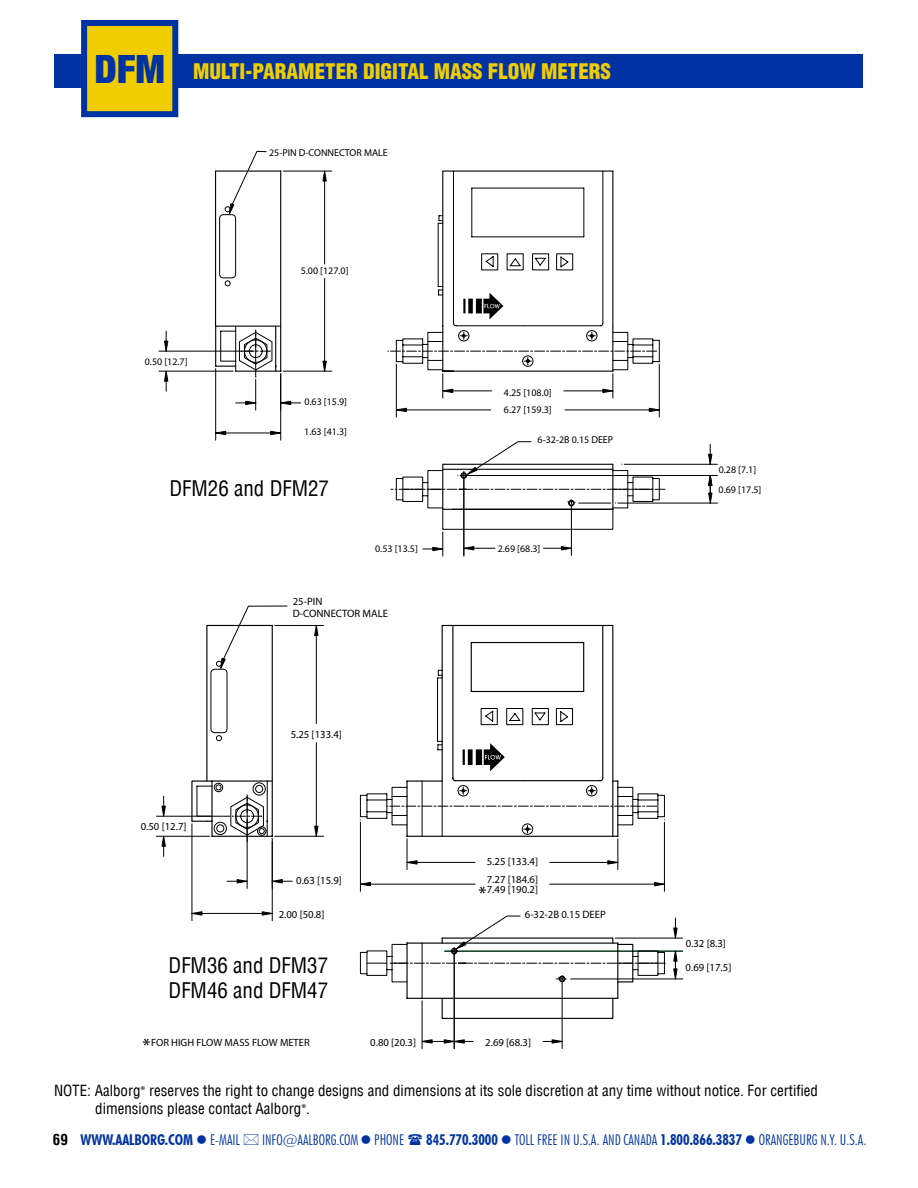
<style>
.page{position:relative;width:918px;height:1188px;background:#fff}
.page>*{position:absolute;margin:0;border:0;box-sizing:border-box;transform-origin:0 0}
.t1{font:condensed 21px/25.2px "Helvetica";color:#000}
.t2{font:900 condensed 21px "Helvetica";color:#f0cc00}
.t3{font:19.5px "Myriad";color:#000}
.t4{font:condensed 15px/18px "Helvetica";color:#000}
.t5{font:300 condensed 14.85px "Futura BT";color:#0033a1}
.t6{font:700 condensed 14.85px "Futura BT";color:#0033a1}
.t7{font:10.65px/17.2px "Myriad";color:#000}
.t8{font:10.5px "Myriad";color:#000}
.t9{font:10.05px "Myriad";color:#000}
.s1{font-family:"Helvetica Neue Black 3";font-weight:400;font-stretch:normal;font-size:39px;color:#0033a1}
.s2{font-family:"Minion Pro";font-stretch:normal}
.s3{font-family:"Helvetica";font-size:15px;color:#000}
.s4{font-weight:300}
.s5{font-weight:700}
</style>
<div class="page">
<hr style="left:159px;top:371px;width:74px;height:1px;background:#000">
<hr style="left:159px;top:351px;width:94px;height:1px;background:#000">
<hr style="left:280px;top:374px;width:1px;height:66px;background:#000">
<hr style="left:215px;top:369px;width:1px;height:71px;background:#000">
<hr style="left:460px;top:475px;width:258px;height:1px;background:#000">
<hr style="left:618px;top:503px;width:100px;height:1px;background:#000">
<hr style="left:624px;top:464px;width:93px;height:1px;background:#000">
<svg style="left:391px;top:441px;width:321px;height:115px"></svg>
<svg style="left:164px;top:151px;width:496px;height:284px"></svg>
<hr style="left:156px;top:816px;width:74px;height:1px;background:#000">
<hr style="left:156px;top:836px;width:53px;height:1px;background:#000">
<hr style="left:571px;top:979px;width:112px;height:1px;background:#000">
<hr style="left:445px;top:951px;width:238px;height:1px;background:#000">
<hr style="left:615px;top:938px;width:68px;height:1px;background:#000">
<svg style="left:162px;top:605px;width:516px;height:444px"></svg>
<div style="left:55px;top:54px;width:808px;height:33px;background:#0033a1"></div>
<div style="left:84px;top:23px;width:91px;height:91px;background:#f0cc00"></div>
<div style="left:81px;top:20px;width:97px;height:97px;border:6px solid #0033a1"></div>
<h1 class="t2" style="left:94px;top:58px;width:518px"><span class="s1">DFM</span> MULTI-PARAMETER DIGITAL MASS FLOW METERS</h1>
<p class="t9" style="left:269px;top:148px;width:120px">25-PIN D-CONNECTOR MALE</p>
<p class="t9" style="left:301px;top:265px;width:49px">5.00 [127.0]</p>
<p class="t9" style="left:145px;top:356px;width:44px">0.50 [12.7]</p>
<p class="t9" style="left:304px;top:397px;width:44px">0.63 [15.9]</p>
<p class="t9" style="left:304px;top:427px;width:44px">1.63 [41.3]</p>
<h1 class="t1" style="left:169px;top:477px;width:161px">DFM26 and DFM27</h1>
<p class="t9" style="left:504px;top:387px;width:49px">4.25 [108.0]</p>
<p class="t9" style="left:504px;top:405px;width:49px">6.27 [159.3]</p>
<p class="t9" style="left:538px;top:435px;width:77px">6-32-2B 0.15 DEEP</p>
<p class="t9" style="left:375px;top:544px;width:44px">0.53 [13.5]</p>
<p class="t9" style="left:498px;top:543px;width:44px">2.69 [68.3]</p>
<p class="t7" style="left:293px;top:596px;width:97px;line-height:11.7px">25-PIN<br>D-CONNECTOR MALE</p>
<p class="t7" style="left:291px;top:726px;width:53px">5.25 [133.4]</p>
<p class="t7" style="left:141px;top:819px;width:47px">0.50 [12.7]</p>
<p class="t7" style="left:296px;top:873px;width:47px">0.63 [15.9]</p>
<p class="t7" style="left:279px;top:906px;width:47px">2.00 [50.8]</p>
<h1 class="t1" style="left:169px;top:954px;width:161px">DFM36 and DFM37<br>DFM46 and DFM47</h1>
<h2 class="t3" style="left:142px;top:1036px;width:10px">*</h2>
<p class="t8" style="left:151px;top:1038px;width:160px">FOR HIGH FLOW MASS FLOW METER</p>
<p class="t7" style="left:370px;top:1034px;width:47px">0.80 [20.3]</p>
<p class="t7" style="left:487px;top:854px;width:53px">5.25 [133.4]<br>7.27 [184.6]</p>
<p class="t7" style="left:487px;top:881px;width:53px">7.49 [190.2]</p>
<h2 class="t3" style="left:478px;top:884px;width:10px">*</h2>
<p class="t7" style="left:525px;top:906px;width:82px">6-32-2B 0.15 DEEP</p>
<p class="t7" style="left:485px;top:1034px;width:47px">2.69 [68.3]</p>
<p class="t9" style="left:719px;top:465px;width:39px">0.28 [7.1]</p>
<p class="t9" style="left:719px;top:485px;width:44px">0.69 [17.5]</p>
<p class="t7" style="left:686px;top:936px;width:42px">0.32 [8.3]</p>
<p class="t7" style="left:686px;top:959px;width:47px">0.69 [17.5]</p>
<h3 class="t4" style="left:95px;top:1082px;width:724px;text-indent:-41px">NOTE: Aalborg<span class="s2">®</span> reserves the right to change designs and dimensions at its sole discretion at any time without notice. For certified dimensions please contact Aalborg<span class="s2">®</span>.</h3>
<h3 class="t6" style="left:53px;top:1131px;width:188px"><span class="s3">69</span> WWW.AALBORG.COM ● <span class="s4">E-MAIL</span></h3>
<h3 class="t5" style="left:262px;top:1131px;width:144px">INFO@AALBORG.COM● PHONE</h3>
<h3 class="t5" style="left:426px;top:1131px;width:442px"><span class="s5">845.770.3000</span> ● TOLL FREE IN U.S.A. AND CANADA <span class="s5">1.800.866.3837</span> ● ORANGEBURG N.Y. U.S.A.</h3>
</div>
